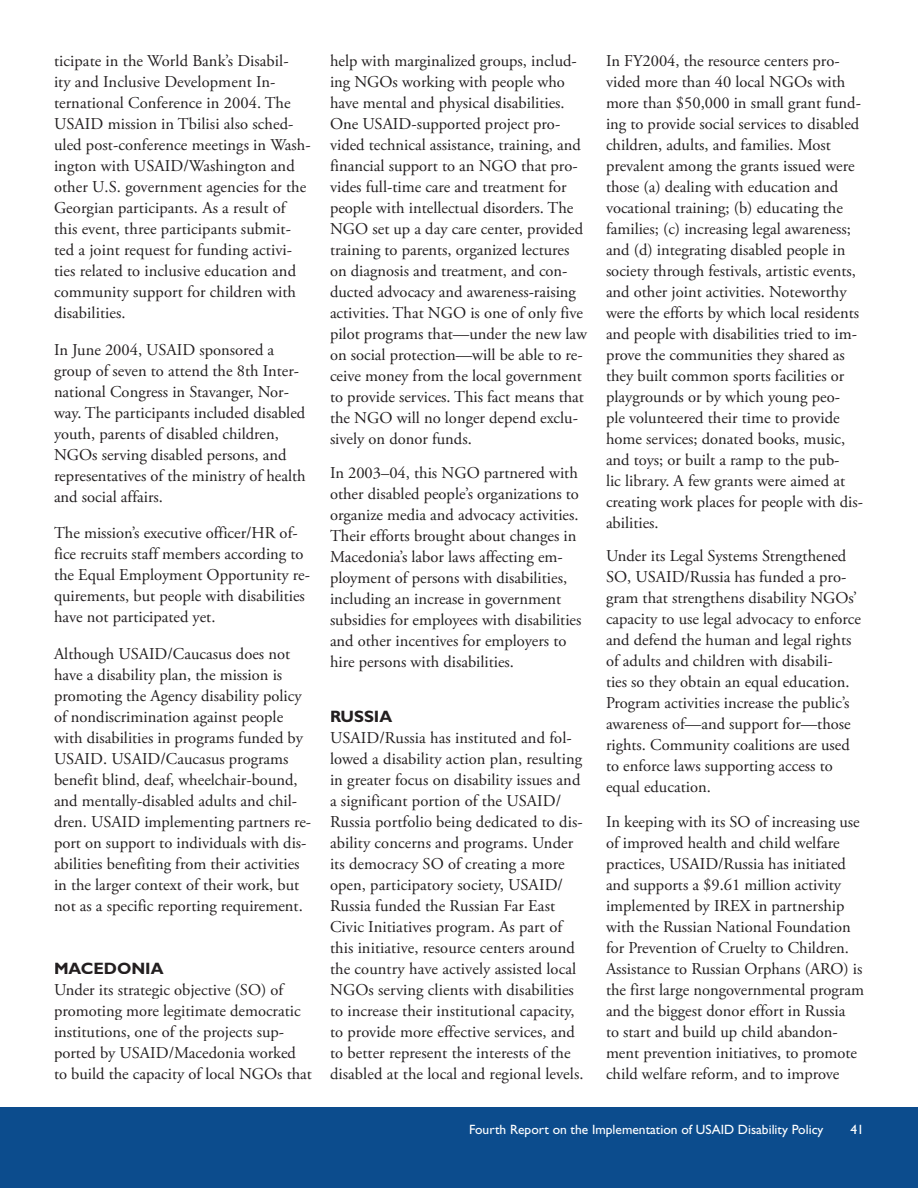
<style>
.page{position:relative;width:918px;height:1188px;background:#fff}
.page>*{position:absolute;margin:0;border:0;box-sizing:border-box;transform-origin:0 0}
.t1{font:16.5px/21px "Adobe Garamond Pro";color:#231f20}
.t2{font:700 16.5px "Gill Sans Std";letter-spacing:-.005em;color:#231f20}
.t3{font:13.5px "Gill Sans Std";color:#fff}
</style>
<div class="page">
<div style="left:0;top:1108px;width:918px;height:80px;background:#0c4c8d"></div>
<p class="t1" style="left:54px;top:51px;width:258px">ticipate in the World Bank’s Disabil-<br>ity and Inclusive Development In&shy;ternational Conference in 2004. The USAID mission in Tbilisi also sched&shy;uled post-conference meetings in Wash&shy;ington with USAID/Washington and other U.S. government agencies for the Georgian participants. As a result of this event, three participants submit&shy;ted a joint request for funding activi&shy;ties related to inclusive education and community support for children with disabilities.</p>
<p class="t1" style="left:54px;top:339px;width:253px">In June 2004, USAID sponsored a group of seven to attend the 8th Inter&shy;national Congress in Stavanger, Nor&shy;way. The participants included disabled youth, parents of disabled children, NGOs serving disabled persons, and representatives of the ministry of health and social affairs.</p>
<p class="t1" style="left:54px;top:523px;width:257px">The mission’s executive officer/HR of&shy;fice recruits staff members according to the Equal Employment Opportunity re&shy;quirements, but people with disabilities have not participated yet.</p>
<p class="t1" style="left:54px;top:644px;width:259px">Although USAID/Caucasus does not have a disability plan, the mission is promoting the Agency disability policy of nondiscrimination against people with disabilities in programs funded by USAID. USAID/Caucasus programs benefit blind, deaf, wheelchair-bound, and mentally-disabled adults and chil&shy;dren. USAID implementing partners re&shy;port on support to individuals with dis&shy;abilities benefiting from their activities in the larger context of their work, but not as a specific reporting requirement.</p>
<p class="t2" style="left:54px;top:958px;width:111px">MACEDONIA</p>
<p class="t1" style="left:54px;top:979px;width:260px">Under its strategic objective (SO) of promoting more legitimate democratic institutions, one of the projects sup&shy;ported by USAID/Macedonia worked to build the capacity of local NGOs that</p>
<p class="t1" style="left:330px;top:51px;width:259px">help with marginalized groups, includ&shy;ing NGOs working with people who have mental and physical disabilities.<br>One USAID-supported project pro&shy;vided technical assistance, training, and financial support to an NGO that pro&shy;vides full-time care and treatment for people with intellectual disorders. The NGO set up a day care center, provided training to parents, organized lectures on diagnosis and treatment, and con&shy;ducted advocacy and awareness-raising activities. That NGO is one of only five pilot programs that—under the new law on social protection—will be able to re&shy;ceive money from the local government to provide services. This fact means that the NGO will no longer depend exclu&shy;sively on donor funds.</p>
<p class="t1" style="left:330px;top:463px;width:253px">In 2003–04, this NGO partnered with other disabled people’s organizations to organize media and advocacy activities.<br>Their efforts brought about changes in Macedonia’s labor laws affecting em&shy;ployment of persons with disabilities, including an increase in government subsidies for employees with disabilities and other incentives for employers to hire persons with disabilities.</p>
<p class="t2" style="left:330px;top:707px;width:64px">RUSSIA</p>
<p class="t1" style="left:330px;top:728px;width:255px">USAID/Russia has instituted and fol&shy;lowed a disability action plan, resulting in greater focus on disability issues and a significant portion of the USAID/ Russia portfolio being dedicated to dis&shy;ability concerns and programs. Under its democracy SO of creating a more open, participatory society, USAID/ Russia funded the Russian Far East Civic Initiatives program. As part of this initiative, resource centers around the country have actively assisted local NGOs serving clients with disabilities to increase their institutional capacity, to provide more effective services, and to better represent the interests of the disabled at the local and regional levels.</p>
<p class="t1" style="left:606px;top:51px;width:259px">In FY2004, the resource centers pro&shy;vided more than 40 local NGOs with more than $50,000 in small grant fund&shy;ing to provide social services to disabled children, adults, and families. Most prevalent among the grants issued were those (a) dealing with education and vocational training; (b) educating the families; (c) increasing legal awareness; and (d) integrating disabled people in society through festivals, artistic events, and other joint activities. Noteworthy were the efforts by which local residents and people with disabilities tried to im&shy;prove the communities they shared as they built common sports facilities or playgrounds or by which young peo-<br>ple volunteered their time to provide home services; donated books, music, and toys; or built a ramp to the pub-<br>lic library. A few grants were aimed at creating work places for people with dis&shy;abilities.</p>
<p class="t1" style="left:606px;top:546px;width:257px">Under its Legal Systems Strengthened SO, USAID/Russia has funded a pro&shy;gram that strengthens disability NGOs’ capacity to use legal advocacy to enforce and defend the human and legal rights of adults and children with disabili-<br>ties so they obtain an equal education.<br>Program activities increase the public’s awareness of—and support for—those rights. Community coalitions are used to enforce laws supporting access to equal education.</p>
<p class="t1" style="left:606px;top:812px;width:260px">In keeping with its SO of increasing use of improved health and child welfare practices, USAID/Russia has initiated and supports a $9.61 million activity implemented by IREX in partnership with the Russian National Foundation for Prevention of Cruelty to Children.<br>Assistance to Russian Orphans (ARO) is the first large nongovernmental program and the biggest donor effort in Russia<br>to start and build up child abandon&shy;ment prevention initiatives, to promote child welfare reform, and to improve</p>
<p class="t3" style="left:469px;top:1122px;width:356px">Fourth Report on the Implementation of USAID Disability Policy</p>
<p class="t3" style="left:851px;top:1122px;width:15px">41</p>
</div>
